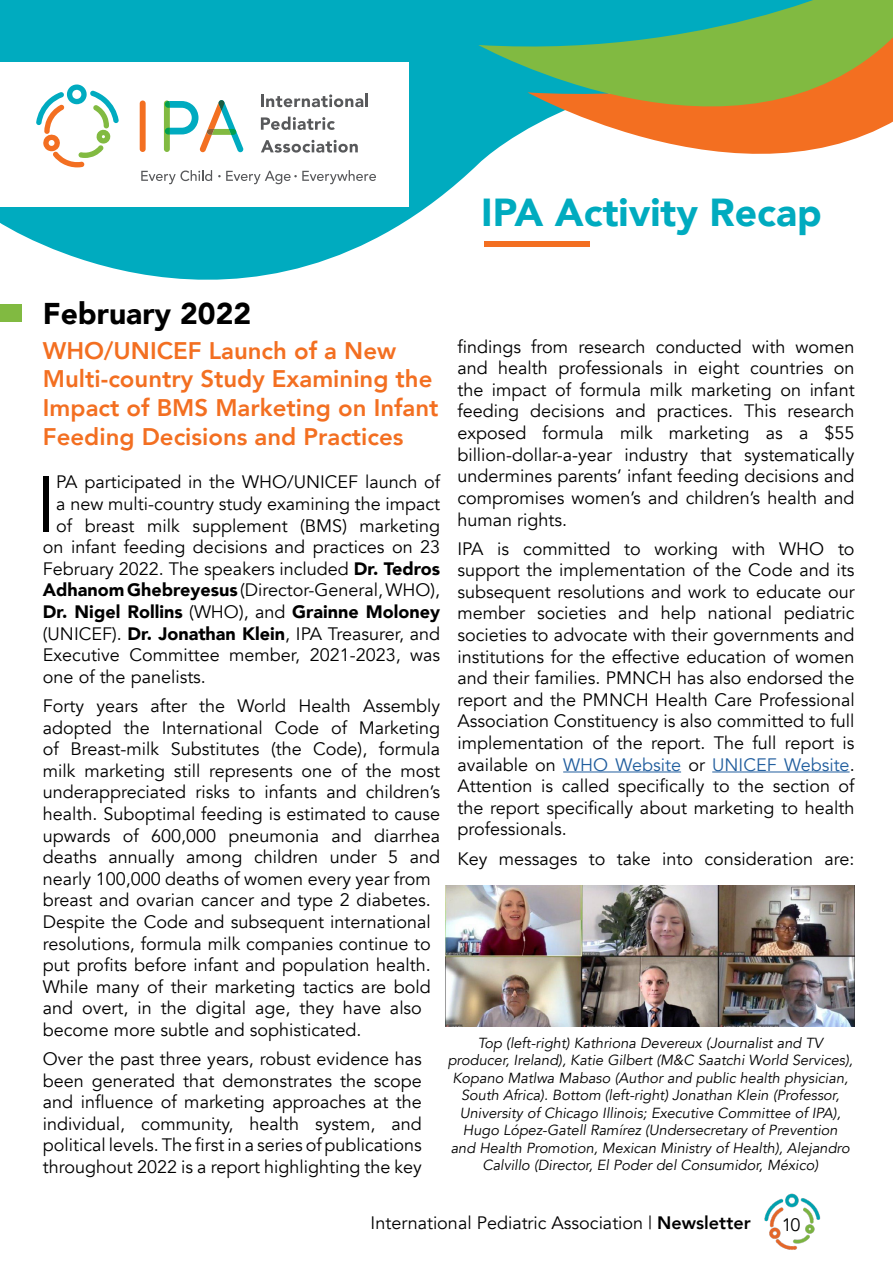
<style>
.page{position:relative;width:893px;height:1263px;background:#fff}
.page>*{position:absolute;margin:0;border:0;box-sizing:border-box;transform-origin:0 0}
.t1{font:79.05px "Avenir";color:#000}
.t2{font:900 39px "Avenir";color:#00abbf}
.t3{font:900 30px "Avenir";color:#000}
.t4{font:800 24px/28.8px "Avenir";color:#f36f21}
.t5{font:18px/21.6px "Avenir";color:#000;text-align:justify}
.t6{font:900 18px "Avenir";color:#000}
.t7{font:italic 14.55px/17.5px "Avenir";color:#000;text-align:center}
.s1{color:#215e9e}
.s2{font-weight:900}
.s3{font-weight:400}
.s4{font-weight:800}
</style>
<div class="page">
<img style="left:764px;top:1193px;width:57px;height:57px">
<svg style="left:0;top:0;width:590px;height:322px;fill:#00abbf"></svg>
<div style="left:0;top:62px;width:409px;height:144px;background:#fff"></div>
<svg style="left:36px;top:84px;width:83px;height:83px"></svg>
<div style="left:140px;top:101px;width:6px;height:51px;background:#f36f21;border-radius:3px"></div>
<svg style="left:261px;top:94px;width:107px;height:13px"></svg>
<svg style="left:261px;top:117px;width:74px;height:13px"></svg>
<svg style="left:261px;top:140px;width:97px;height:13px"></svg>
<svg style="left:141px;top:170px;width:71px;height:14px"></svg>
<svg style="left:218px;top:170px;width:158px;height:14px"></svg>
<div style="left:164px;top:101px;width:6px;height:51px;background:#82ba41;border-radius:3px"></div>
<svg style="left:165px;top:100px;width:79px;height:52px"></svg>
<svg style="left:528px;top:189px;width:62px;height:47px"></svg>
<svg style="left:478px;top:0;width:415px;height:189px"></svg>
<div style="left:484px;top:241px;width:106px;height:5px;background:#f36f21"></div>
<div style="left:0;top:305px;width:21px;height:17px;background:#81ba41"></div>
<hr style="left:563px;top:771px;width:118px;height:1px;background:#215e9e">
<hr style="left:712px;top:771px;width:138px;height:1px;background:#215e9e">
<img style="left:446px;top:885px;width:409px;height:141px">
<h2 class="t2" style="left:481px;top:179px;width:342px">IPA Activity Recap</h2>
<h3 class="t3" style="left:43px;top:288px;width:210px">February 2022</h3>
<h3 class="t4" style="left:43px;top:336px;width:397px">WHO/UNICEF Launch of a New<br>Multi-country Study Examining the<br>Impact of BMS Marketing on Infant<br>Feeding Decisions and Practices</h3>
<p class="t5" style="left:457px;top:336px;width:399px">findings from research conducted with women and health professionals in eight countries on the impact of formula milk marketing on infant feeding decisions and practices. This research exposed formula milk marketing as a $55 billion-dollar-a-year industry that systematically undermines parents’ infant feeding decisions and compromises women’s and children’s health and human rights.</p>
<p class="t5" style="left:457px;top:538px;width:399px">IPA is committed to working with WHO to support the implementation of the Code and its subsequent resolutions and work to educate our member societies and help national pediatric societies to advocate with their governments and institutions for the effective education of women and their families. PMNCH has also endorsed the report and the PMNCH Health Care Professional Association Constituency is also committed to full implementation of the report. The full report is available on <span class="s1">WHO Website</span> or <span class="s1">UNICEF Website</span>.<br>Attention is called specifically to the section of the report specifically about marketing to health professionals.</p>
<p class="t5" style="left:457px;top:848px;width:399px">Key messages to take into consideration are:</p>
<h1 class="t1" style="left:35px;top:457px;width:22px">I</h1>
<p class="t5" style="left:56px;top:472px;width:386px">PA participated in the WHO/UNICEF launch of</p>
<p class="t5" style="left:56px;top:493px;width:385px">a new multi-country study examining the impact</p>
<p class="t5" style="left:56px;top:515px;width:385px">of breast milk supplement (BMS) marketing</p>
<p class="t5" style="left:43px;top:536px;width:399px">on infant feeding decisions and practices on 23</p>
<p class="t5" style="left:43px;top:558px;width:399px">February 2022. The speakers included <span class="s2">Dr. Tedros</span></p>
<p class="t5" style="left:43px;top:580px;width:399px"><span class="s2">Adhanom Ghebreyesus</span> (Director-General, WHO),</p>
<p class="t6" style="left:43px;top:596px;width:399px">Dr. Nigel Rollins <span class="s3">(WHO), and</span> Grainne Moloney</p>
<p class="t5" style="left:43px;top:623px;width:399px">(UNICEF). <span class="s2">Dr. Jonathan Klein</span>, IPA Treasurer, and</p>
<p class="t5" style="left:43px;top:644px;width:399px">Executive Committee member, 2021-2023, was</p>
<p class="t5" style="left:43px;top:666px;width:165px">one of the panelists.</p>
<p class="t5" style="left:43px;top:695px;width:399px;text-align:left">Forty years after the World Health Assembly adopted the International Code of Marketing of Breast-milk Substitutes (the Code), formula milk marketing still represents one of the most underappreciated risks to infants and children’s health. Suboptimal feeding is estimated to cause upwards of 600,000 pneumonia and diarrhea deaths annually among children under 5 and nearly 100,000 deaths of women every year from breast and ovarian cancer and type 2 diabetes.<br>Despite the Code and subsequent international resolutions, formula milk companies continue to put profits before infant and population health.<br>While many of their marketing tactics are bold and overt, in the digital age, they have also become more subtle and sophisticated.</p>
<p class="t5" style="left:43px;top:1048px;width:380px">Over the past three years, robust evidence has been generated that demonstrates the scope and influence of marketing approaches at the individual, community, health system, and political levels. The first in a series of publications throughout 2022 is a report highlighting the key</p>
<p class="t7" style="left:448px;top:1034px;width:407px">Top (left-right) Kathriona Devereux (Journalist and TV producer, Ireland), Katie Gilbert (M&amp;C Saatchi World Services), Kopano Matlwa Mabaso (Author and public health physician, South Africa). Bottom (left-right) Jonathan Klein (Professor, University of Chicago Illinois; Executive Committee of IPA), Hugo López-Gatell Ramírez (Undersecretary of Prevention<br>and Health Promotion, Mexican Ministry of Health), Alejandro Calvillo (Director, El Poder del Consumidor, México)</p>
<p class="t5" style="left:371px;top:1212px;width:382px">International Pediatric Association | <span class="s4">Newsletter</span></p>
<p class="t5" style="left:782px;top:1214px;width:20px">10</p>
</div>
